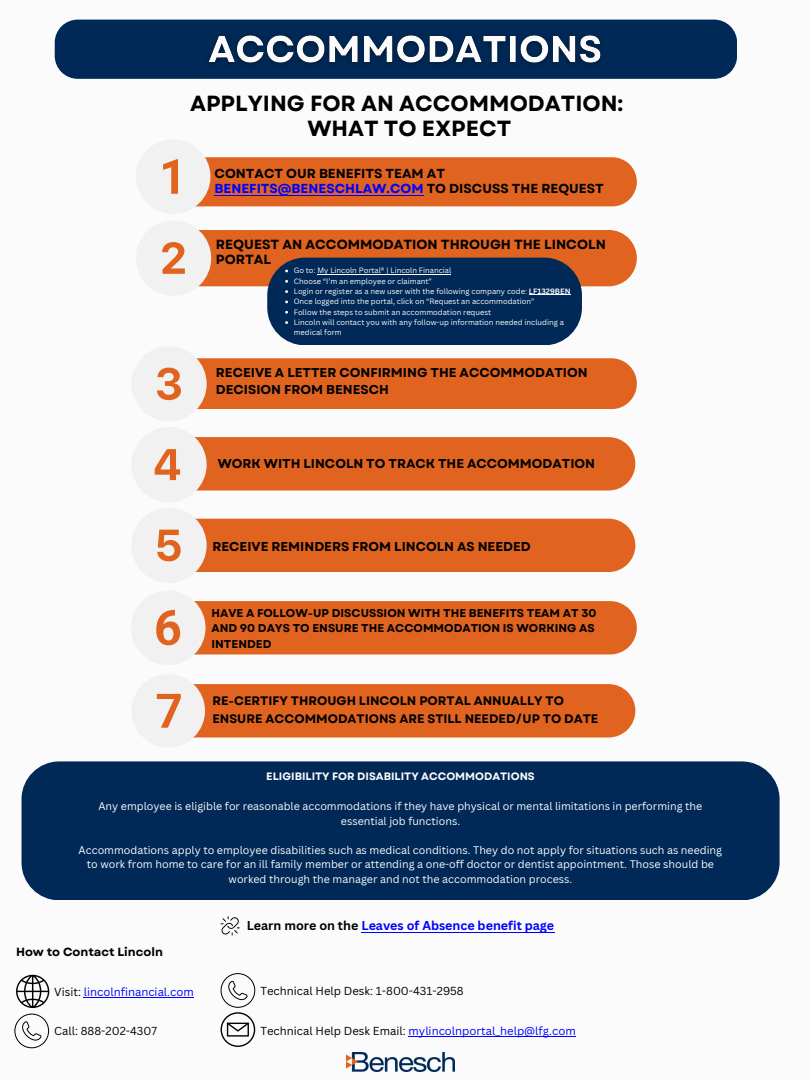
<style>
.page{position:relative;width:810px;height:1080px;background:#fbfbfb}
.page>*{position:absolute;margin:0;border:0;box-sizing:border-box;transform-origin:0 0}
.t1{font:700 21.88px/24.9px "Garet";color:#000;text-align:center}
.t2{font:700 13.25px/14.8px "Garet";color:#000}
.t3{font:700 13.06px/14.8px "Garet";color:#000}
.t4{font:700 12.88px/17.8px "Garet";color:#000}
.t5{font:700 12.81px "Garet";color:#000}
.t6{font:700 12.5px "Canva Sans";color:#00f}
.t7{font:700 12.31px/17.1px "Garet";color:#000}
.t8{font:700 11.88px "Garet";color:#000}
.t9{font:700 11.38px/15.6px "Garet";color:#000}
.t10{font:11.31px "Canva Sans";color:#00f}
.t11{font:11.31px "Canva Sans";color:#000}
.t12{font:10.69px/14.5px "Canva Sans";color:#fbfbfb;text-align:center}
.t13{font:700 10.69px "Garet";color:#fbfbfb}
.t14{font:7.5px/10.3px "Canva Sans";color:#fbfbfb}
.t15{font:7.5px/10.3px "Canva Sans";color:#fff}
.s1{color:#00f}
.s2{color:#fbfbfb}
.s3{font-weight:700}
.s4{color:#000}
</style>
<div class="page">
<div style="left:55px;top:20px;width:682px;height:59px;background:#002957"></div>
<svg style="left:163px;top:157px;width:474px;height:50px;background:#e27336"></svg>
<div style="left:267px;top:258px;width:315px;height:87px;background:#002957;border-radius:38px"></div>
<svg style="left:154px;top:358px;width:481px;height:133px"></svg>
<svg style="left:157px;top:518px;width:478px;height:54px;background:#e17234"></svg>
<svg style="left:156px;top:601px;width:481px;height:54px;background:#e17234"></svg>
<svg style="left:156px;top:684px;width:479px;height:54px;background:#e17234"></svg>
<div style="left:22px;top:761px;width:758px;height:139px;background:#002957;border-radius:38px"></div>
<svg style="left:16px;top:975px;width:33px;height:33px"></svg>
<svg style="left:14px;top:1014px;width:35px;height:34px"></svg>
<svg style="left:221px;top:973px;width:34px;height:74px"></svg>
<img style="left:347px;top:1052px;width:108px;height:19px">
<svg style="left:221px;top:916px;width:19px;height:19px"></svg>
<img style="left:199px;top:23px;width:411px;height:54px">
<svg style="left:162px;top:230px;width:475px;height:73px"></svg>
<hr style="left:84px;top:997px;width:110px;height:1px;background:#00f">
<hr style="left:409px;top:1036px;width:167px;height:1px;background:#00f">
<hr style="left:361px;top:932px;width:193px;height:1px;background:#00f">
<hr style="left:214px;top:195px;width:210px;height:1px;background:#00f">
<hr style="left:318px;top:274px;width:133px;height:1px;background:#fff">
<h2 class="t1" style="left:190px;top:91px;width:435px">APPLYING FOR AN ACCOMMODATION:<br>WHAT TO EXPECT</h2>
<p class="t3" style="left:214px;top:167px;width:391px">CONTACT OUR BENEFITS TEAM AT<br><span class="s1">BENEFITS@BENESCHLAW.COM</span> TO DISCUSS THE REQUEST</p>
<h3 class="t2" style="left:216px;top:237px;width:392px">REQUEST AN ACCOMMODATION THROUGH THE LINCOLN<br>PORTAL</h3>
<h3 class="t15" style="left:294px;top:265px;width:159px"><span class="s2">Go to:</span> My Lincoln Portal® | Lincoln Financial<br>Choose <span class="s2">“I’m an employee or claimant”</span></h3>
<p class="t14" style="left:294px;top:286px;width:278px">Login or register as a new user with the following company code: <span class="s3">LF1329BEN</span></p>
<p class="t14" style="left:294px;top:296px;width:242px">Once logged into the portal, click on “Request an accommodation”</p>
<p class="t14" style="left:294px;top:307px;width:199px">Follow the steps to submit an accommodation request</p>
<p class="t14" style="left:294px;top:317px;width:272px">Lincoln will contact you with any follow-up information needed including a medical form</p>
<p class="t4" style="left:216px;top:363px;width:373px">RECEIVE A LETTER CONFIRMING THE ACCOMMODATION<br>DECISION FROM BENESCH</p>
<p class="t5" style="left:218px;top:454px;width:379px">WORK WITH LINCOLN TO TRACK THE ACCOMMODATION</p>
<p class="t5" style="left:212px;top:537px;width:320px">RECEIVE REMINDERS FROM LINCOLN AS NEEDED</p>
<h3 class="t9" style="left:212px;top:605px;width:386px">HAVE A FOLLOW-UP DISCUSSION WITH THE BENEFITS TEAM AT 30<br>AND 90 DAYS TO ENSURE THE ACCOMMODATION IS WORKING AS<br>INTENDED</h3>
<p class="t7" style="left:212px;top:693px;width:388px">RE-CERTIFY THROUGH LINCOLN PORTAL ANNUALLY TO<br>ENSURE ACCOMMODATIONS ARE STILL NEEDED/UP TO DATE</p>
<p class="t13" style="left:266px;top:769px;width:270px">ELIGIBILITY FOR DISABILITY ACCOMMODATIONS</p>
<p class="t12" style="left:98px;top:799px;width:605px">Any employee is eligible for reasonable accommodations if they have physical or mental limitations in performing the essential job functions.</p>
<p class="t12" style="left:79px;top:842px;width:645px">Accommodations apply to employee disabilities such as medical conditions. They do not apply for situations such as needing to work from home to care for an ill family member or attending a one-off doctor or dentist appointment. Those should be worked through the manager and not the accommodation process.</p>
<h3 class="t8" style="left:16px;top:944px;width:148px">How to Contact Lincoln</h3>
<p class="t10" style="left:54px;top:984px;width:141px"><span class="s4">Visit:</span> lincolnfinancial.com</p>
<h3 class="t11" style="left:54px;top:1023px;width:104px">Call: 888-202-4307</h3>
<p class="t6" style="left:247px;top:917px;width:309px"><span class="s4">Learn more on the</span> Leaves of Absence benefit page</p>
<p class="t11" style="left:261px;top:982px;width:205px">Technical Help Desk: 1-800-431-2958</p>
<h5 class="t10" style="left:261px;top:1023px;width:317px"><span class="s4">Technical Help Desk Email:</span> mylincolnportal_help@lfg.com</h5>
</div>
